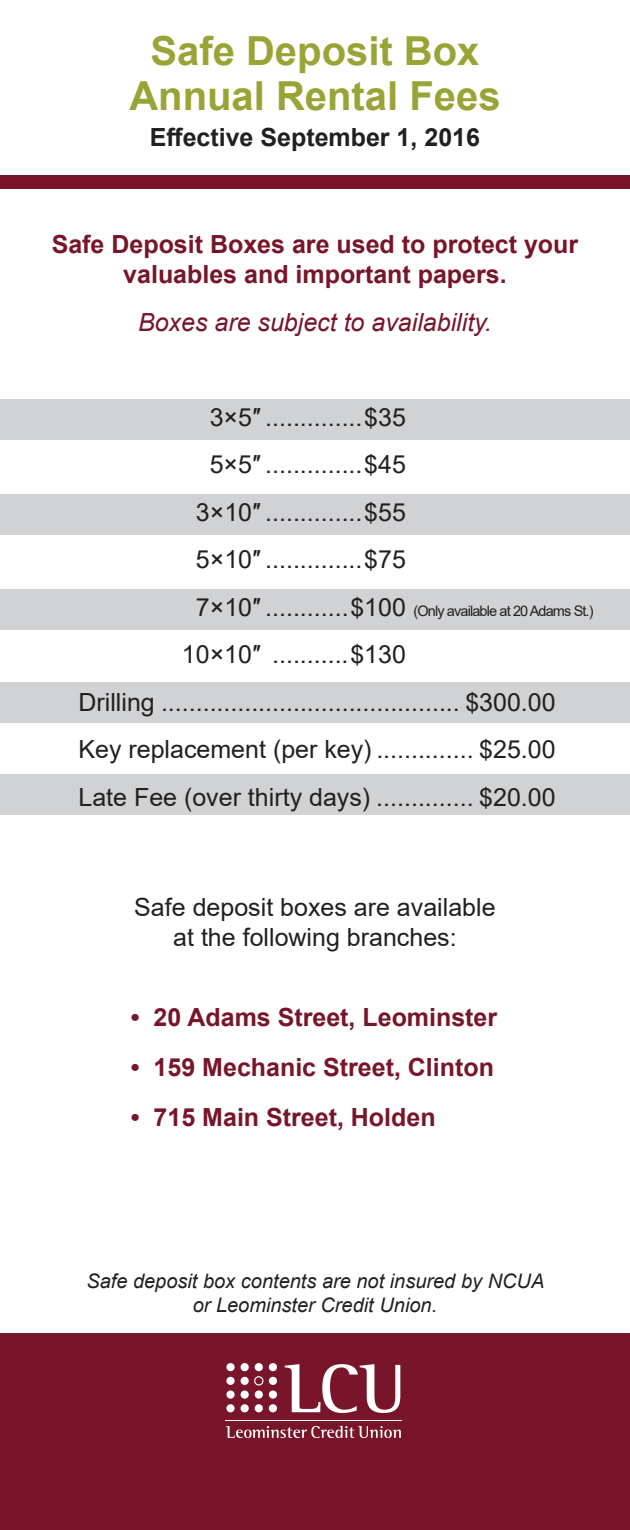
<style>
.page{position:relative;width:630px;height:1530px;background:#fff}
.page>*{position:absolute;margin:0;border:0;box-sizing:border-box;transform-origin:0 0}
.t1{font:700 40px/45px "Arial";color:#9aa436;text-align:center}
.t2{font:25px/47.5px "Arial";color:#231f20;text-align:center}
.t3{font:700 25px/30px "Arial";color:#78152a;text-align:center}
.t4{font:italic 25px "Arial";color:#78152a}
.t5{font:700 25px "Arial";color:#231f20}
.t6{font:italic 20px/24px "Arial";color:#231f20;text-align:center}
.t7{font:14.5px "Arial";letter-spacing:-.06em;color:#231f20}
.s1{font-size:25px}
</style>
<div class="page">
<div style="left:0;top:399px;width:630px;height:41px;background:#d1d2d4"></div>
<div style="left:0;top:494px;width:630px;height:41px;background:#d1d2d4"></div>
<div style="left:0;top:589px;width:630px;height:41px;background:#d1d2d4"></div>
<div style="left:0;top:682px;width:630px;height:40px;background:#d1d2d4"></div>
<div style="left:0;top:774px;width:630px;height:41px;background:#d1d2d4"></div>
<div style="left:0;top:1333px;width:630px;height:197px;background:#78152a"></div>
<div style="left:254px;top:1376px;width:9px;height:10px;border:1px solid #fff;border-radius:50%"></div>
<div style="left:269px;top:1377px;width:8px;height:8px;background:#fff;border-radius:50%"></div>
<div style="left:255px;top:1363px;width:8px;height:8px;background:#fff;border-radius:50%"></div>
<div style="left:269px;top:1363px;width:8px;height:8px;background:#fff;border-radius:50%"></div>
<div style="left:255px;top:1390px;width:8px;height:9px;background:#fff;border-radius:50%"></div>
<div style="left:269px;top:1390px;width:8px;height:9px;background:#fff;border-radius:50%"></div>
<div style="left:255px;top:1404px;width:8px;height:8px;background:#fff;border-radius:50%"></div>
<div style="left:269px;top:1404px;width:8px;height:8px;background:#fff;border-radius:50%"></div>
<div style="left:241px;top:1377px;width:8px;height:8px;background:#fff;border-radius:50%"></div>
<div style="left:241px;top:1363px;width:8px;height:8px;background:#fff;border-radius:50%"></div>
<div style="left:241px;top:1390px;width:8px;height:9px;background:#fff;border-radius:50%"></div>
<div style="left:241px;top:1404px;width:8px;height:8px;background:#fff;border-radius:50%"></div>
<div style="left:226px;top:1377px;width:9px;height:8px;background:#fff;border-radius:50%"></div>
<div style="left:226px;top:1363px;width:9px;height:8px;background:#fff;border-radius:50%"></div>
<svg style="left:226px;top:1390px;width:9px;height:9px"></svg>
<div style="left:226px;top:1404px;width:9px;height:8px;background:#fff;border-radius:50%"></div>
<svg style="left:285px;top:1364px;width:115px;height:49px"></svg>
<hr style="left:225px;top:1420px;width:177px;height:1px;background:#fff">
<svg style="left:226px;top:1426px;width:175px;height:12px"></svg>
<div style="left:0;top:175px;width:630px;height:14px;background:#78152a"></div>
<h1 class="t1" style="left:129px;top:29px;width:373px">Safe Deposit Box<br>Annual Rental Fees</h1>
<p class="t5" style="left:150px;top:120px;width:332px">Effective September 1, 2016</p>
<p class="t3" style="left:52px;top:230px;width:528px">Safe Deposit Boxes are used to protect your valuables and important papers.</p>
<p class="t4" style="left:138px;top:306px;width:355px">Boxes are subject to availability.</p>
<p class="t2" style="left:196px;top:393px;width:212px">3×5″ ..............$35<br>5×5″ ..............$45<br>3×10″ ..............$55<br>5×10″ ..............$75</p>
<p class="t7" style="left:196px;top:601px;width:399px"><span class="s1">7×10″ ............$100</span> (Only available at 20 Adams St.)</p>
<p class="t2" style="left:78px;top:631px;width:479px;text-align:left;text-indent:103px">10×10″ ...........$130<br>Drilling ........................................... $300.00<br>Key replacement (per key) .............. $25.00<br>Late Fee (over thirty days) .............. $20.00</p>
<p class="t2" style="left:134px;top:892px;width:363px;line-height:30px">Safe deposit boxes are available at the following branches:</p>
<p class="t3" style="left:131px;top:1002px;width:368px">• 20 Adams Street, Leominster</p>
<p class="t3" style="left:131px;top:1052px;width:365px">• 159 Mechanic Street, Clinton</p>
<p class="t3" style="left:131px;top:1102px;width:306px">• 715 Main Street, Holden</p>
<p class="t6" style="left:86px;top:1269px;width:459px">Safe deposit box contents are not insured by NCUA or Leominster Credit Union.</p>
</div>
